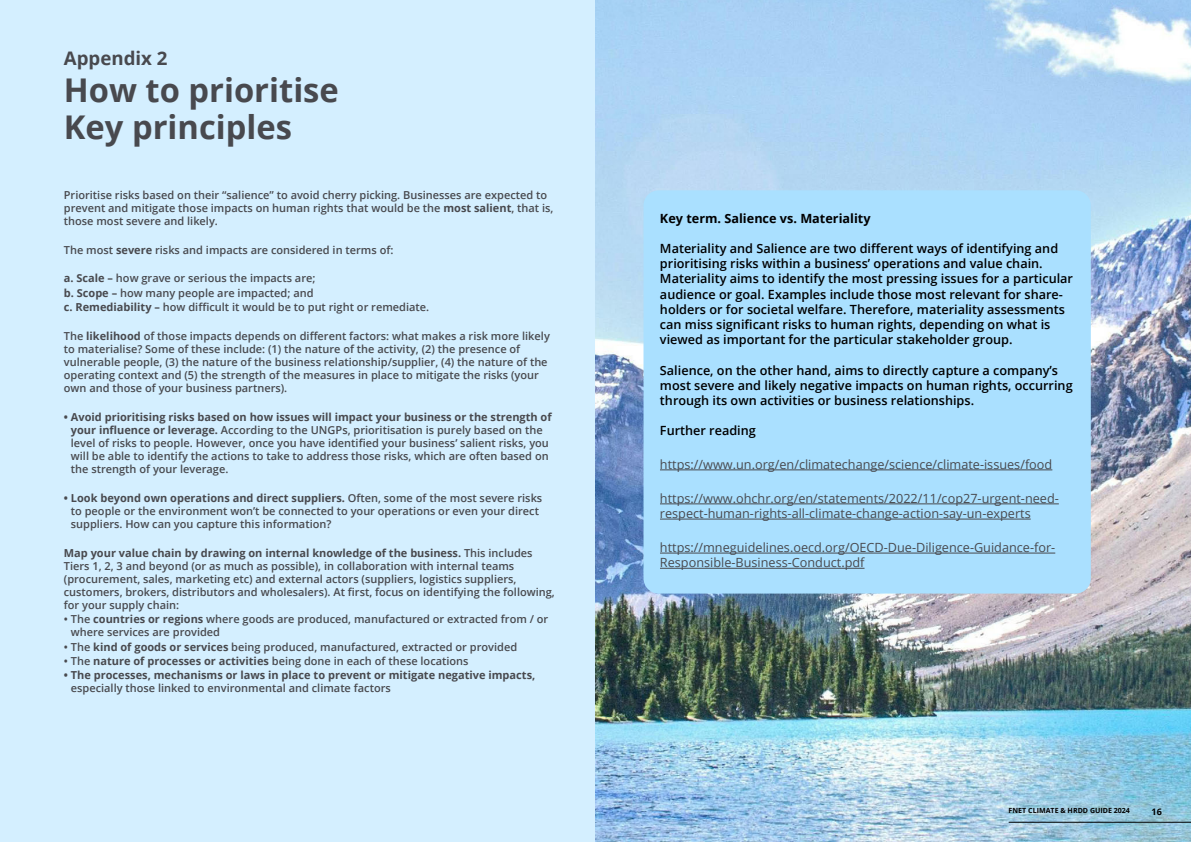
<style>
.page{position:relative;width:1191px;height:842px;background:#d4efff}
.page>*{position:absolute;margin:0;border:0;box-sizing:border-box;transform-origin:0 0}
.t1{font:700 32.7px/36.7px "Open Sans";color:#48494e}
.t2{font:700 18.7px "Open Sans";color:#48494e}
.t3{font:600 12.7px/15.2px "Open Sans";color:#000}
.t4{font:12.7px/15.2px "Open Sans";color:#48494e}
.t5{font:700 12.7px "Open Sans";color:#000}
.t6{font:600 11px/13px "Open Sans";color:#48494e}
.t7{font:700 11px "Open Sans";color:#48494e}
.t8{font:700 9px "Open Sans";color:#000}
.t9{font:700 7.1px "Open Sans";color:#000}
.s1{font-weight:700}
</style>
<div class="page">
<img style="left:595px;top:0;width:596px;height:842px">
<div style="left:643px;top:190px;width:447px;height:403px;background:#aae0ff;border-radius:15px"></div>
<hr style="left:660px;top:470px;width:392px;height:1px;background:#48494e">
<hr style="left:660px;top:503px;width:398px;height:1px;background:#48494e">
<hr style="left:660px;top:519px;width:370px;height:1px;background:#48494e">
<hr style="left:660px;top:553px;width:395px;height:1px;background:#48494e">
<hr style="left:660px;top:568px;width:204px;height:1px;background:#48494e">
<hr style="left:1008px;top:822px;width:183px;height:1px;background:#000">
<h2 class="t2" style="left:64px;top:45px;width:105px">Appendix 2</h2>
<h1 class="t1" style="left:64px;top:71px;width:276px">How to prioritise<br>Key principles</h1>
<p class="t6" style="left:64px;top:188px;width:491px">Prioritise risks based on their “salience” to avoid cherry picking. Businesses are expected to prevent and mitigate those impacts on human rights that would be the <span class="s1">most salient</span>, that is, those most severe and likely.</p>
<p class="t6" style="left:64px;top:243px;width:331px">The most <span class="s1">severe</span> risks and impacts are considered in terms of:</p>
<p class="t6" style="left:64px;top:271px;width:367px;line-height:14.4px"><span class="s1">a. Scale –</span> how grave or serious the impacts are;<br><span class="s1">b. Scope –</span> how many people are impacted; and<br><span class="s1">c. Remediability –</span> how difficult it would be to put right or remediate.</p>
<p class="t6" style="left:64px;top:329px;width:487px">The <span class="s1">likelihood</span> of those impacts depends on different factors: what makes a risk more likely to materialise? Some of these include: (1) the nature of the activity, (2) the presence of vulnerable people, (3) the nature of the business relationship/supplier, (4) the nature of the operating context and (5) the strength of the measures in place to mitigate the risks (your own and those of your business partners).</p>
<p class="t6" style="left:71px;top:410px;width:482px;text-indent:-7px"><span class="s1">• Avoid prioritising risks based on how issues will impact your business or the strength of your influence or leverage.</span> According to the UNGPs, prioritisation is purely based on the level of risks to people. However, once you have identified your business’ salient risks, you will be able to identify the actions to take to address those risks, which are often based on the strength of your leverage.</p>
<p class="t6" style="left:71px;top:491px;width:473px;text-indent:-7px"><span class="s1">• Look beyond own operations and direct suppliers.</span> Often, some of the most severe risks to people or the environment won’t be connected to your operations or even your direct suppliers. How can you capture this information?</p>
<p class="t6" style="left:64px;top:546px;width:492px"><span class="s1">Map your value chain by drawing on internal knowledge of the business.</span> This includes Tiers 1, 2, 3 and beyond (or as much as possible), in collaboration with internal teams (procurement, sales, marketing etc) and external actors (suppliers, logistics suppliers, customers, brokers, distributors and wholesalers). At first, focus on identifying the following, for your supply chain:</p>
<p class="t6" style="left:71px;top:612px;width:479px;text-indent:-7px">• The <span class="s1">countries or regions</span> where goods are produced, manufactured or extracted from / or where services are provided</p>
<p class="t6" style="left:64px;top:640px;width:455px">• The <span class="s1">kind of goods or services</span> being produced, manufactured, extracted or provided</p>
<p class="t6" style="left:64px;top:654px;width:406px">• The <span class="s1">nature of processes or activities</span> being done in each of these locations</p>
<p class="t7" style="left:64px;top:668px;width:473px">• The processes, mechanisms or laws in place to prevent or mitigate negative impacts,</p>
<p class="t6" style="left:71px;top:682px;width:321px">especially those linked to environmental and climate factors</p>
<p class="t5" style="left:660px;top:209px;width:212px">Key term. Salience vs. Materiality</p>
<p class="t3" style="left:660px;top:241px;width:414px">Materiality and Salience are two different ways of identifying and prioritising risks within a business’ operations and value chain.<br>Materiality aims to identify the most pressing issues for a particular audience or goal. Examples include those most relevant for share&shy;holders or for societal welfare. Therefore, materiality assessments can miss significant risks to human rights, depending on what is viewed as important for the particular stakeholder group.</p>
<p class="t3" style="left:660px;top:362px;width:414px">Salience, on the other hand, aims to directly capture a company’s most severe and likely negative impacts on human rights, occurring through its own activities or business relationships.</p>
<p class="t3" style="left:660px;top:423px;width:97px">Further reading</p>
<p class="t4" style="left:660px;top:456px;width:394px">https://www.un.org/en/climatechange/science/climate-issues/food</p>
<p class="t4" style="left:660px;top:490px;width:400px">https://www.ohchr.org/en/statements/2022/11/cop27-urgent-need&shy;respect-human-rights-all-climate-change-action-say-un-experts</p>
<p class="t4" style="left:660px;top:540px;width:397px">https://mneguidelines.oecd.org/OECD-Due-Diligence-Guidance-for-<br>Responsible-Business-Conduct.pdf</p>
<p class="t9" style="left:1008px;top:806px;width:123px">FNET CLIMATE &amp; HRDD GUIDE 2024</p>
<p class="t8" style="left:1151px;top:805px;width:12px">16</p>
<p class="t9" style="left:1041px;top:806px;width:74px">CLIMATE GUIDE 2024</p>
<p class="t8" style="left:1151px;top:805px;width:12px">31</p>
</div>
